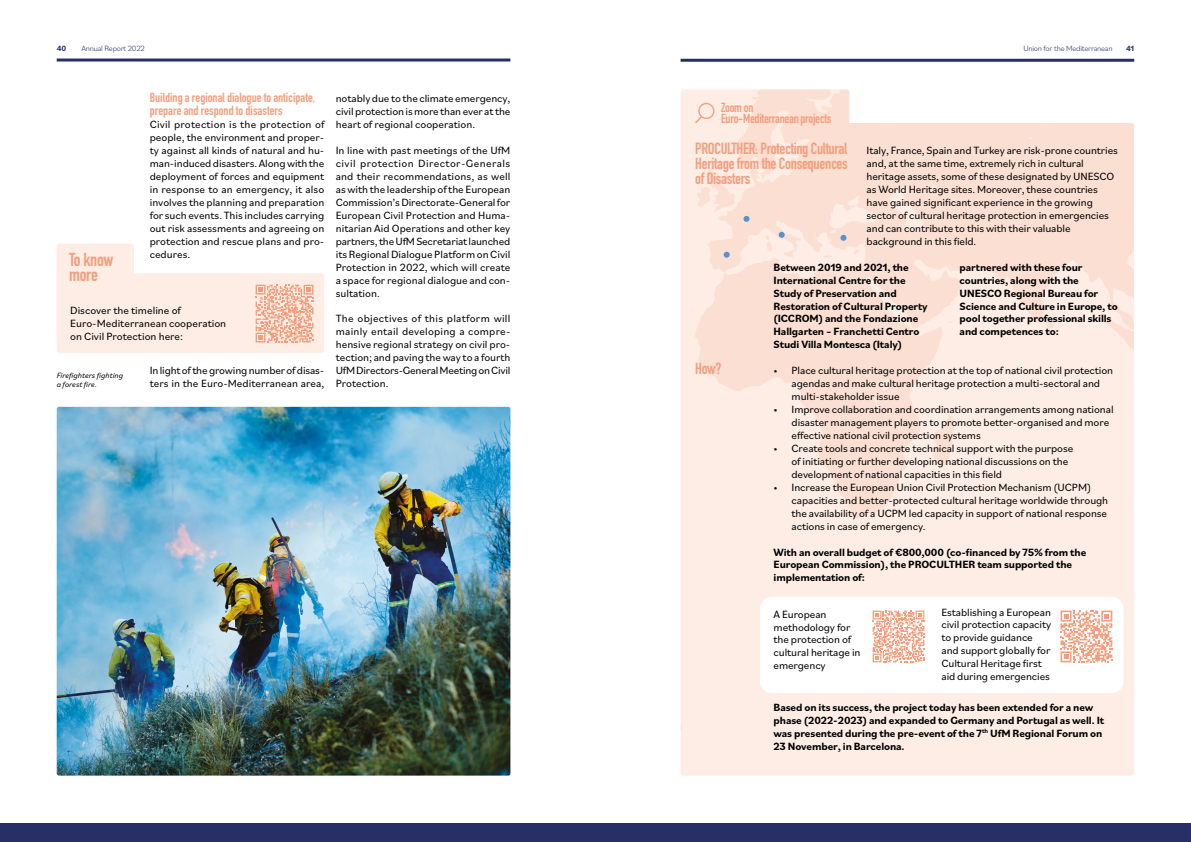
<style>
.page{position:relative;width:1191px;height:842px;background:#fff}
.page>*{position:absolute;margin:0;border:0;box-sizing:border-box;transform-origin:0 0}
.t1{font:700 18.4px/15.6px "DIN Condensed";letter-spacing:-.02em;color:#f49d7c}
.t2{font:700 16px/15px "DIN Condensed";letter-spacing:-.02em;color:#f49d7c;text-align:justify}
.t3{font:700 13px/12.9px "DIN Condensed";color:#f49d7c}
.t4{font:700 13px/11px "DIN Condensed";letter-spacing:-.02em;color:#f49d7c}
.t5{font:11px/12.9px "Bilo";letter-spacing:-.01em;color:#000}
.t6{font:700 11px/12.9px "Bilo";letter-spacing:-.01em;color:#000}
.t7{font:300 8px "Bilo";letter-spacing:-.03em;color:#272f66}
.t8{font:italic 8px/9px "Bilo";color:#000}
.t9{font:700 8px "Bilo";color:#272f66}
</style>
<div class="page">
<div style="left:0;top:823px;width:1191px;height:19px;background:#272f66"></div>
<hr style="left:680px;top:59px;width:454px;height:3px;background:#272f66">
<hr style="left:57px;top:59px;width:453px;height:3px;background:#272f66">
<div style="left:681px;top:89px;width:453px;height:687px;background:#fdede5"></div>
<svg style="left:680px;top:724px;width:2px;height:9px"></svg>
<svg style="left:695px;top:89px;width:439px;height:430px;background:#fce6dc"></svg>
<svg style="left:1045px;top:315px;width:9px;height:13px"></svg>
<svg style="left:764px;top:235px;width:8px;height:17px"></svg>
<svg style="left:760px;top:172px;width:6px;height:8px"></svg>
<svg style="left:853px;top:250px;width:7px;height:4px"></svg>
<svg style="left:1026px;top:557px;width:5px;height:3px"></svg>
<svg style="left:779px;top:160px;width:3px;height:4px"></svg>
<svg style="left:790px;top:151px;width:5px;height:5px"></svg>
<svg style="left:927px;top:414px;width:29px;height:52px;background:#fce6dc"></svg>
<svg style="left:976px;top:438px;width:8px;height:5px"></svg>
<svg style="left:697px;top:168px;width:38px;height:44px;background:#fce7dd"></svg>
<svg style="left:1103px;top:320px;width:31px;height:36px"></svg>
<svg style="left:749px;top:250px;width:4px;height:3px"></svg>
<svg style="left:691px;top:308px;width:10px;height:3px"></svg>
<div style="left:760px;top:597px;width:363px;height:96px;background:#fff;border-radius:12px"></div>
<img style="left:57px;top:407px;width:453px;height:369px">
<div style="left:698px;top:103px;width:16px;height:16px;border:1px solid #f49d7c;border-radius:50%"></div>
<svg style="left:693px;top:115px;width:10px;height:10px"></svg>
<svg style="left:872px;top:611px;width:52px;height:51px"></svg>
<svg style="left:1060px;top:611px;width:52px;height:51px"></svg>
<div style="left:57px;top:273px;width:267px;height:80px;background:#fdede5;border-radius:3px"></div>
<div style="left:57px;top:244px;width:77px;height:90px;background:#fdede5;border-radius:3px"></div>
<svg style="left:256px;top:285px;width:57px;height:57px"></svg>
<svg style="left:723px;top:252px;width:6px;height:6px"></svg>
<svg style="left:743px;top:216px;width:6px;height:6px"></svg>
<svg style="left:822px;top:235px;width:24px;height:23px"></svg>
<svg style="left:778px;top:232px;width:6px;height:6px"></svg>
<p class="t9" style="left:57px;top:43px;width:11px">40</p>
<p class="t7" style="left:82px;top:43px;width:65px">Annual Report 2022</p>
<p class="t7" style="left:1023px;top:43px;width:91px">Union for the Mediterranean</p>
<p class="t9" style="left:1126px;top:43px;width:10px">41</p>
<p class="t3" style="left:150px;top:91px;width:167px">Building a regional dialogue to anticipate, prepare and respond to disasters</p>
<p class="t5" style="left:150px;top:118px;width:176px;text-align:justify">Civil protection is the protection of people, the environment and proper&shy;ty against all kinds of natural and hu&shy;man-induced disasters. Along with the deployment of forces and equipment in response to an emergency, it also involves the planning and preparation for such events. This includes carrying out risk assessments and agreeing on protection and rescue plans and pro&shy;cedures.</p>
<h1 class="t1" style="left:69px;top:251px;width:46px">To know more</h1>
<p class="t5" style="left:70px;top:303px;width:158px">Discover the timeline of<br>Euro-Mediterranean cooperation on Civil Protection here:</p>
<p class="t8" style="left:57px;top:371px;width:68px">Firefighters fighting a forest fire.</p>
<p class="t5" style="left:150px;top:364px;width:176px">In light of the growing number of disas&shy;ters in the Euro-Mediterranean area,</p>
<p class="t5" style="left:336px;top:92px;width:176px;text-align:justify">notably due to the climate emergency, civil protection is more than ever at the heart of regional cooperation.</p>
<p class="t5" style="left:336px;top:144px;width:176px;text-align:justify">In line with past meetings of the UfM civil protection Director-Generals and their recommendations, as well as with the leadership of the European Commission’s Directorate-General for European Civil Protection and Huma&shy;nitarian Aid Operations and other key partners, the UfM Secretariat launched its Regional Dialogue Platform on Civil Protection in 2022, which will create a space for regional dialogue and con&shy;sultation.</p>
<p class="t5" style="left:336px;top:312px;width:176px;text-align:justify">The objectives of this platform will mainly entail developing a compre&shy;hensive regional strategy on civil pro&shy;tection; and paving the way to a fourth UfM Directors-General Meeting on Civil Protection.</p>
<p class="t4" style="left:721px;top:102px;width:112px">Zoom on<br>Euro-Mediterranean projects</p>
<h2 class="t2" style="left:695px;top:141px;width:154px">PROCULTHER: Protecting Cultural Heritage from the Consequences of Disasters</h2>
<p class="t5" style="left:866px;top:144px;width:253px">Italy, France, Spain and Turkey are risk-prone countries and, at the same time, extremely rich in cultural heritage assets, some of these designated by UNESCO as World Heritage sites. Moreover, these countries have gained significant experience in the growing sector of cultural heritage protection in emergencies and can contribute to this with their valuable background in this field.</p>
<p class="t6" style="left:773px;top:260px;width:156px">Between 2019 and 2021, the<br>International Centre for the<br>Study of Preservation and<br>Restoration of Cultural Property (ICCROM) and the Fondazione<br>Hallgarten – Franchetti Centro<br>Studi Villa Montesca (Italy)</p>
<p class="t6" style="left:959px;top:260px;width:160px">partnered with these four countries, along with the<br>UNESCO Regional Bureau for<br>Science and Culture in Europe, to pool together professional skills and competences to:</p>
<h2 class="t2" style="left:695px;top:361px;width:28px">How?</h2>
<p class="t5" style="left:791px;top:364px;width:323px;text-indent:-18px">• Place cultural heritage protection at the top of national civil protection agendas and make cultural heritage protection a multi-sectoral and multi-stakeholder issue</p>
<p class="t5" style="left:791px;top:402px;width:323px;text-indent:-18px">• Improve collaboration and coordination arrangements among national disaster management players to promote better-organised and more effective national civil protection systems</p>
<p class="t5" style="left:791px;top:441px;width:283px;text-indent:-18px">• Create tools and concrete technical support with the purpose of initiating or further developing national discussions on the development of national capacities in this field</p>
<p class="t5" style="left:791px;top:480px;width:318px;text-indent:-18px">• Increase the European Union Civil Protection Mechanism (UCPM) capacities and better-protected cultural heritage worldwide through the availability of a UCPM led capacity in support of national response actions in case of emergency.</p>
<p class="t6" style="left:773px;top:545px;width:314px">With an overall budget of €800,000 (co-financed by 75% from the<br>European Commission), the PROCULTHER team supported the implementation of:</p>
<p class="t5" style="left:773px;top:607px;width:88px">A European methodology for the protection of cultural heritage in emergency</p>
<p class="t5" style="left:941px;top:605px;width:111px">Establishing a European civil protection capacity to provide guidance and support globally for<br>Cultural Heritage first aid during emergencies</p>
<p class="t6" style="left:773px;top:700px;width:332px">Based on its success, the project today has been extended for a new phase (2022-2023) and expanded to Germany and Portugal as well. It was presented during the pre-event of the 7<sup>th</sup> UfM Regional Forum on 23 November, in Barcelona.</p>
</div>
